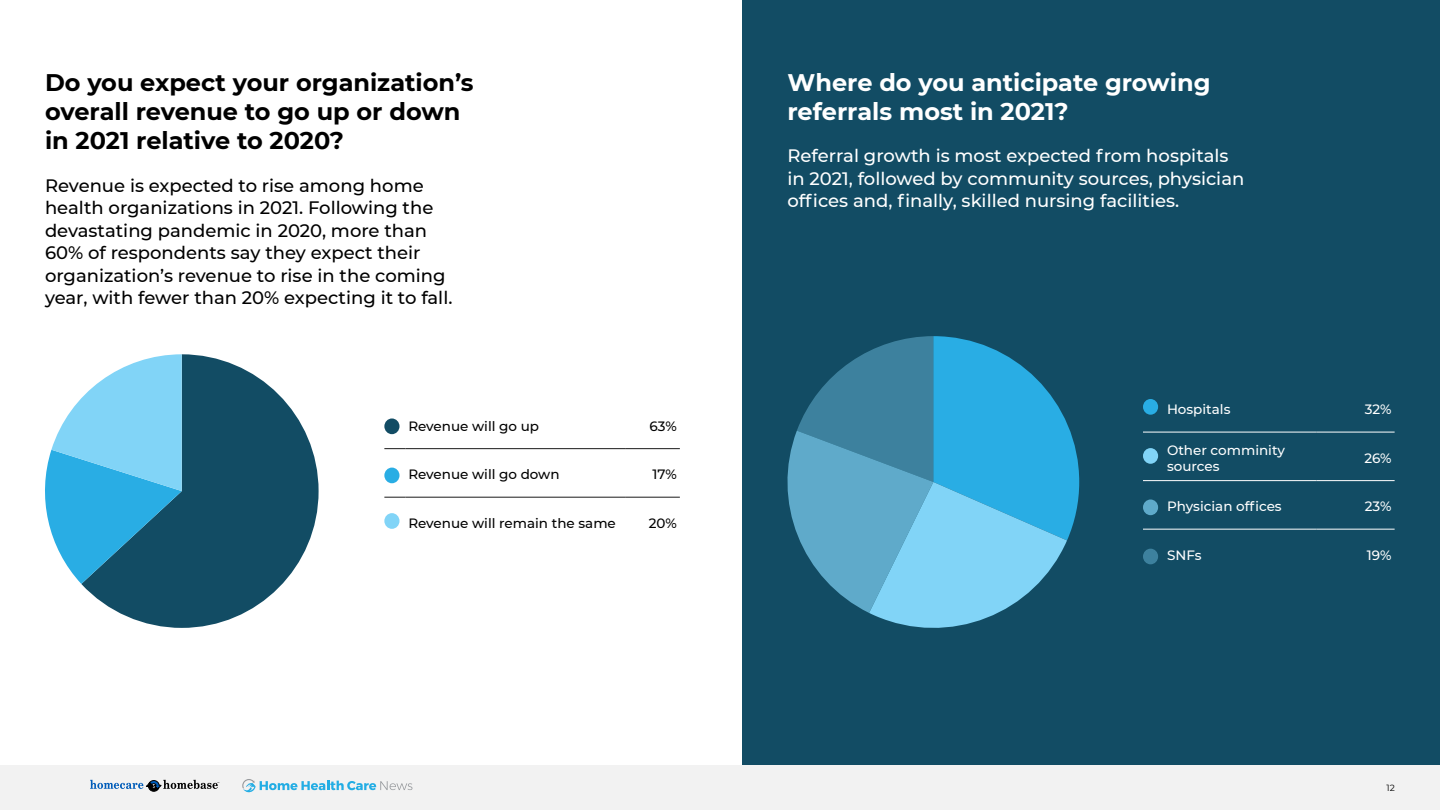
<style>
.page{position:relative;width:1440px;height:810px;background:#fff}
.page>*{position:absolute;margin:0;border:0;box-sizing:border-box;transform-origin:0 0}
.t1{font:700 24px/29.2px "Montserrat";color:#000}
.t2{font:700 24px/29.2px "Montserrat";color:#fff}
.t3{font:500 18px/22.5px "Montserrat";color:#000}
.t4{font:500 18px/22.5px "Montserrat";color:#fff}
.t5{font:500 13.5px "Montserrat";color:#000}
.t6{font:500 13.5px/16.5px "Montserrat";color:#fff}
.t7{font:9px "Montserrat";color:#000}
</style>
<div class="page">
<div style="left:0;top:765px;width:1440px;height:45px;background:#f2f2f2"></div>
<svg style="left:90px;top:780px;width:129px;height:11px"></svg>
<svg style="left:242px;top:779px;width:170px;height:13px"></svg>
<div style="left:742px;top:0;width:698px;height:765px;background:#124c64"></div>
<svg style="left:1143px;top:432px;width:21px;height:1px"></svg>
<hr style="left:1164px;top:432px;width:152px;height:1px;background:#fff">
<hr style="left:1316px;top:432px;width:79px;height:1px;background:#fff">
<svg style="left:1143px;top:480px;width:21px;height:1px"></svg>
<hr style="left:1164px;top:480px;width:152px;height:1px;background:#fff">
<hr style="left:1316px;top:480px;width:79px;height:1px;background:#fff">
<svg style="left:1143px;top:529px;width:21px;height:1px"></svg>
<hr style="left:1164px;top:529px;width:152px;height:1px;background:#fff">
<hr style="left:1316px;top:529px;width:79px;height:1px;background:#fff">
<div style="left:1143px;top:399px;width:15px;height:16px;background:#29ade4;border-radius:50%"></div>
<div style="left:1143px;top:448px;width:15px;height:16px;background:#81d4f7;border-radius:50%"></div>
<div style="left:1143px;top:499px;width:15px;height:16px;background:#5faaca;border-radius:50%"></div>
<div style="left:1143px;top:549px;width:15px;height:15px;background:#3d819e;border-radius:50%"></div>
<svg style="left:81px;top:354px;width:238px;height:274px;fill:#124c64"></svg>
<svg style="left:45px;top:354px;width:137px;height:230px"></svg>
<svg style="left:384px;top:449px;width:21px;height:1px"></svg>
<hr style="left:405px;top:449px;width:220px;height:1px;background:#1a1a1a">
<hr style="left:625px;top:449px;width:55px;height:1px;background:#1a1a1a">
<svg style="left:384px;top:497px;width:21px;height:1px"></svg>
<hr style="left:405px;top:497px;width:220px;height:1px;background:#1a1a1a">
<hr style="left:625px;top:497px;width:55px;height:1px;background:#1a1a1a">
<div style="left:384px;top:418px;width:16px;height:16px;background:#124c64;border-radius:50%"></div>
<div style="left:384px;top:468px;width:16px;height:15px;background:#29ade4;border-radius:50%"></div>
<div style="left:384px;top:513px;width:16px;height:16px;background:#81d4f7;border-radius:50%"></div>
<svg style="left:787px;top:336px;width:292px;height:292px"></svg>
<h1 class="t1" style="left:45px;top:66px;width:430px">Do you expect your organization’s overall revenue to go up or down in 2021 relative to 2020?</h1>
<p class="t3" style="left:45px;top:173px;width:409px">Revenue is expected to rise among home health organizations in 2021. Following the devastating pandemic in 2020, more than 60% of respondents say they expect their organization’s revenue to rise in the coming year, with fewer than 20% expecting it to fall.</p>
<p class="t5" style="left:408px;top:417px;width:132px">Revenue will go up</p>
<p class="t5" style="left:650px;top:417px;width:29px">63%</p>
<p class="t5" style="left:408px;top:465px;width:153px">Revenue will go down</p>
<p class="t5" style="left:652px;top:465px;width:26px">17%</p>
<p class="t5" style="left:408px;top:514px;width:209px">Revenue will remain the same</p>
<p class="t5" style="left:649px;top:514px;width:30px">20%</p>
<h1 class="t2" style="left:788px;top:66px;width:425px">Where do you anticipate growing referrals most in 2021?</h1>
<p class="t4" style="left:788px;top:144px;width:458px">Referral growth is most expected from hospitals in 2021, followed by community sources, physician offices and, finally, skilled nursing facilities.</p>
<p class="t6" style="left:1167px;top:401px;width:65px">Hospitals</p>
<p class="t6" style="left:1365px;top:401px;width:28px">32%</p>
<p class="t6" style="left:1167px;top:441px;width:120px">Other comminity sources</p>
<p class="t6" style="left:1364px;top:449px;width:29px">26%</p>
<p class="t6" style="left:1167px;top:498px;width:116px">Physician offices</p>
<p class="t6" style="left:1365px;top:498px;width:28px">23%</p>
<p class="t6" style="left:1167px;top:546px;width:36px">SNFs</p>
<p class="t6" style="left:1367px;top:546px;width:26px">19%</p>
<p class="t7" style="left:1387px;top:781px;width:10px">12</p>
</div>
